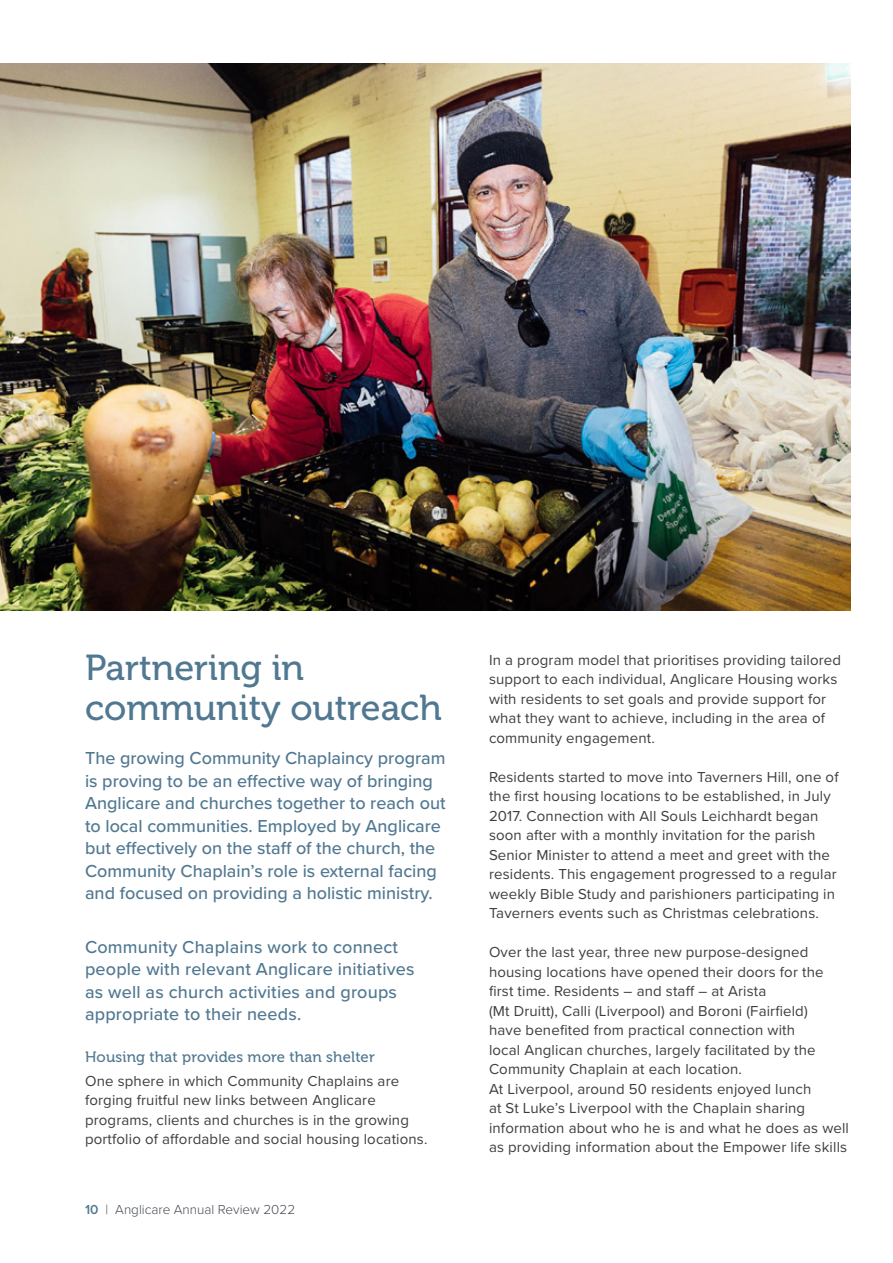
<style>
.page{position:relative;width:893px;height:1263px;background:#fff}
.page>*{position:absolute;margin:0;border:0;box-sizing:border-box;transform-origin:0 0}
.t1{font:36px/40.5px "Museo 500";color:#517891}
.t2{font:500 18px/22.5px "Proxima Nova";color:#517891}
.t3{font:15px/19.5px "Proxima Nova";letter-spacing:.01em;color:#3e3e3f}
.t4{font:15px "Museo 500";letter-spacing:.01em;color:#517891}
.t5{font:300 13.5px "Proxima Nova";color:#464b54}
.s1{font-weight:600;color:#517891}
</style>
<div class="page">
<img style="left:0;top:64px;width:850px;height:546px">
<h1 class="t1" style="left:85px;top:648px;width:358px">Partnering in community outreach</h1>
<p class="t2" style="left:85px;top:746px;width:362px">The growing Community Chaplaincy program is proving to be an effective way of bringing Anglicare and churches together to reach out to local communities. Employed by Anglicare but effectively on the staff of the church, the Community Chaplain’s role is external facing and focused on providing a holistic ministry.</p>
<p class="t2" style="left:85px;top:935px;width:331px">Community Chaplains work to connect people with relevant Anglicare initiatives as well as church activities and groups appropriate to their needs.</p>
<p class="t4" style="left:85px;top:1049px;width:291px">Housing that provides more than shelter</p>
<p class="t3" style="left:85px;top:1070px;width:344px">One sphere in which Community Chaplains are forging fruitful new links between Anglicare programs, clients and churches is in the growing portfolio of affordable and social housing locations.</p>
<p class="t5" style="left:85px;top:1200px;width:212px"><span class="s1">10</span> | Anglicare Annual Review 2022</p>
<p class="t3" style="left:489px;top:649px;width:354px">In a program model that prioritises providing tailored support to each individual, Anglicare Housing works with residents to set goals and provide support for what they want to achieve, including in the area of community engagement.</p>
<p class="t3" style="left:489px;top:766px;width:351px">Residents started to move into Taverners Hill, one of the first housing locations to be established, in July 2017. Connection with All Souls Leichhardt began soon after with a monthly invitation for the parish Senior Minister to attend a meet and greet with the residents. This engagement progressed to a regular weekly Bible Study and parishioners participating in Taverners events such as Christmas celebrations.</p>
<p class="t3" style="left:489px;top:942px;width:361px">Over the last year, three new purpose-designed housing locations have opened their doors for the first time. Residents – and staff – at Arista<br>(Mt Druitt), Calli (Liverpool) and Boroni (Fairfield)<br>have benefited from practical connection with<br>local Anglican churches, largely facilitated by the Community Chaplain at each location.<br>At Liverpool, around 50 residents enjoyed lunch<br>at St Luke’s Liverpool with the Chaplain sharing information about who he is and what he does as well as providing information about the Empower life skills</p>
</div>
